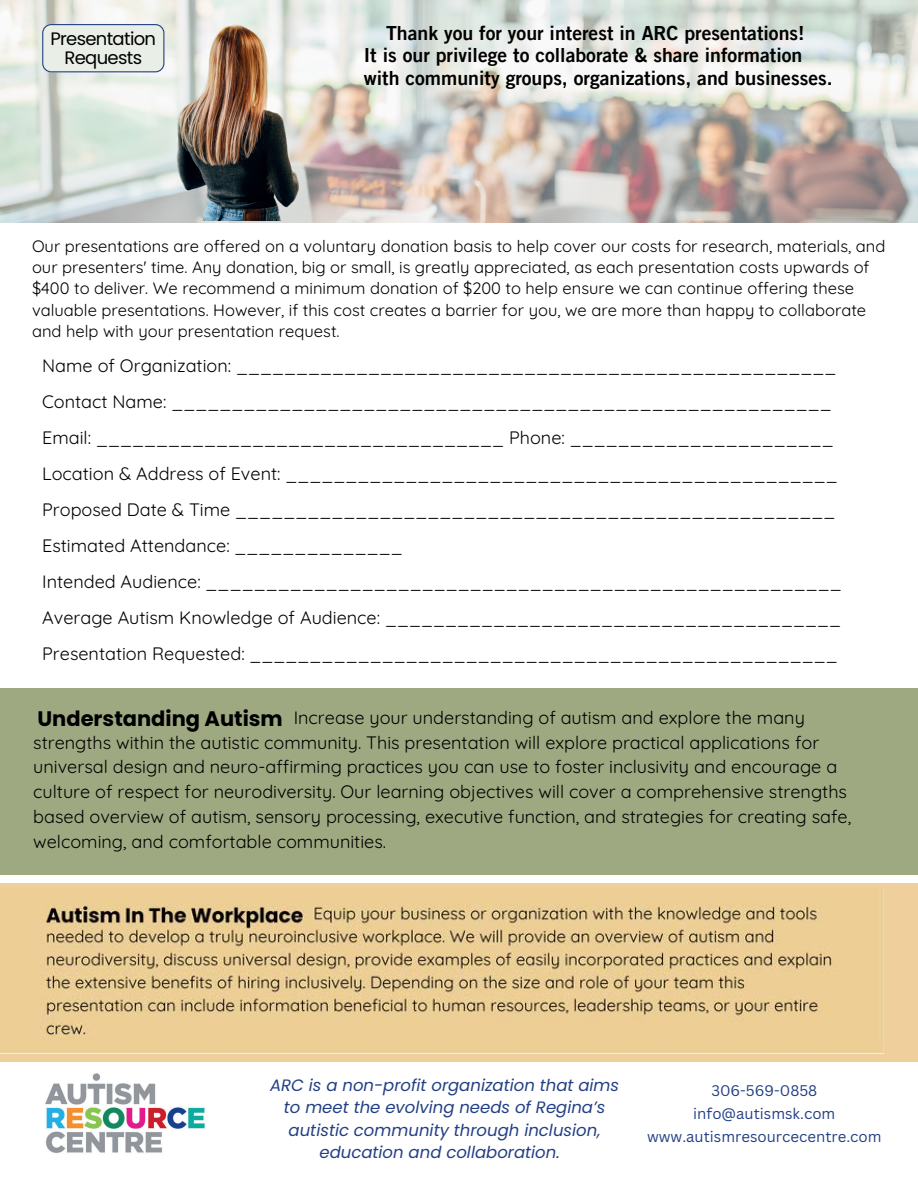
<style>
.page{position:relative;width:918px;height:1188px;background:#fff}
.page>*{position:absolute;margin:0;border:0;box-sizing:border-box;transform-origin:0 0}
.t1{font:700 21px "Poppins";color:#000}
.t2{font:19.5px/22.5px "Trade Gothic LT Pro Bd 2";color:#000}
.t3{font:18px/36px "Quicksand";color:#000}
.t4{font:18px/19.2px "Poppins";letter-spacing:-.04em;color:#000;text-align:center}
.t5{font:16.5px/21.3px "Quicksand";color:#000}
.t6{font:italic 16.5px/22.5px "Poppins";color:#234085;text-align:center}
.t7{font:15px "Canva Sans";color:#234085}
</style>
<div class="page">
<img style="left:0;top:0;width:918px;height:223px">
<img style="left:176px;top:24px;width:124px;height:197px">
<div style="left:0;top:689px;width:918px;height:186px;background:#9fa981"></div>
<svg style="left:42px;top:24px;width:122px;height:48px;background:#dee4e1"></svg>
<div style="left:0;top:884px;width:918px;height:178px;background:#edd09c"></div>
<img style="left:45px;top:1073px;width:160px;height:80px">
<img style="left:0;top:904px;width:880px;height:147px">
<p class="t4" style="left:51px;top:29px;width:107px">Presentation<br>Requests</p>
<p class="t2" style="left:364px;top:21px;width:470px;text-indent:22px">Thank you for your interest in ARC presentations!<br>It is our privilege to collaborate &amp; share information with community groups, organizations, and businesses.</p>
<p class="t5" style="left:32px;top:233px;width:855px">Our presentations are offered on a voluntary donation basis to help cover our costs for research, materials, and our presenters' time. Any donation, big or small, is greatly appreciated, as each presentation costs upwards of $400 to deliver. We recommend a minimum donation of $200 to help ensure we can continue offering these valuable presentations. However, if this cost creates a barrier for you, we are more than happy to collaborate and help with your presentation request.</p>
<p class="t3" style="left:42px;top:346px;width:801px">Name of Organization: __________________________________________________ Contact Name: _______________________________________________________ Email: __________________________________ Phone: ______________________ Location &amp; Address of Event: ______________________________________________ Proposed Date &amp; Time __________________________________________________ Estimated Attendance: ______________<br>Intended Audience: _____________________________________________________ Average Autism Knowledge of Audience: ______________________________________ Presentation Requested: _________________________________________________</p>
<p class="t1" style="left:38px;top:706px;width:247px">Understanding Autism</p>
<p class="t3" style="left:33px;top:703px;width:819px;line-height:24.8px;text-indent:260px">Increase your understanding of autism and explore the many strengths within the autistic community. This presentation will explore practical applications for universal design and neuro-affirming practices you can use to foster inclusivity and encourage a culture of respect for neurodiversity. Our learning objectives will cover a comprehensive strengths based overview of autism, sensory processing, executive function, and strategies for creating safe, welcoming, and comfortable communities.</p>
<p class="t6" style="left:270px;top:1074px;width:351px">ARC is a non-profit organization that aims to meet the evolving needs of Regina’s autistic community through inclusion, education and collaboration.</p>
<p class="t7" style="left:711px;top:1082px;width:107px">306-569-0858</p>
<p class="t7" style="left:693px;top:1104px;width:144px">info@autismsk.com</p>
<p class="t7" style="left:647px;top:1127px;width:236px">www.autismresourcecentre.com</p>
</div>
